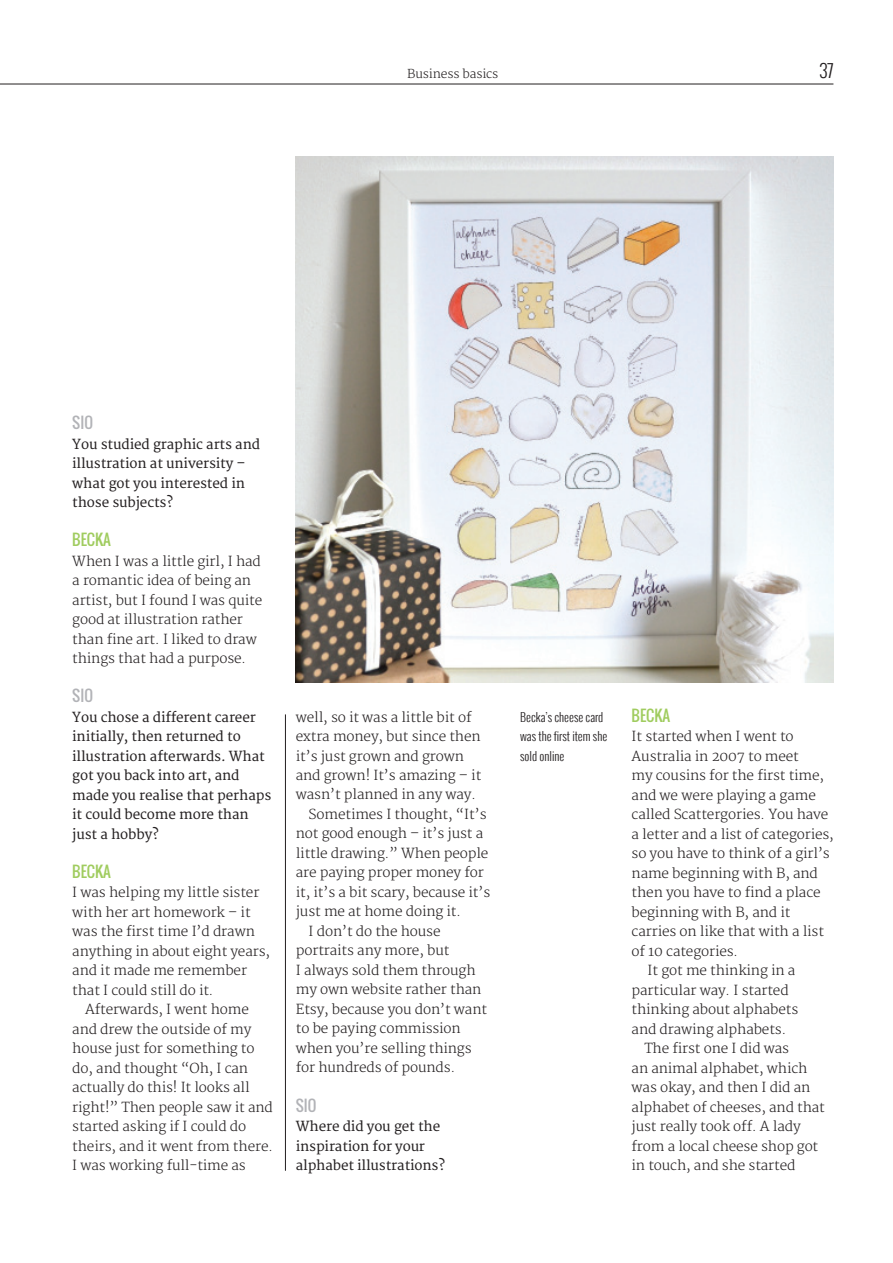
<style>
.page{position:relative;width:893px;height:1263px;background:#fff}
.page>*{position:absolute;margin:0;border:0;box-sizing:border-box;transform-origin:0 0}
.t1{font:300 18px "Oswald";color:#231f20}
.t2{font:15px "Oswald";color:#a0cc5f}
.t3{font:15px "Oswald";color:#b2b3b7}
.t4{font:300 13.5px/19.5px "Merriweather";letter-spacing:-.01em;color:#231f20}
.t5{font:13.5px/19.5px "Merriweather";letter-spacing:-.01em;color:#231f20}
.t6{font:300 12px/19.5px "Oswald";color:#231f20}
.t7{font:300 12px "Merriweather";letter-spacing:-.01em;color:#231f20}
</style>
<div class="page">
<hr style="left:0;top:84px;width:833px;height:1px;background:#231f20">
<hr style="left:285px;top:714px;width:1px;height:457px;background:#231f20">
<img style="left:296px;top:156px;width:537px;height:526px">
<p class="t7" style="left:407px;top:67px;width:93px">Business basics</p>
<h1 class="t1" style="left:819px;top:58px;width:16px">37</h1>
<p class="t3" style="left:72px;top:411px;width:22px">SIO</p>
<p class="t5" style="left:72px;top:435px;width:189px">You studied graphic arts and illustration at university – what got you interested in those subjects?</p>
<p class="t2" style="left:72px;top:528px;width:40px">BECKA</p>
<p class="t4" style="left:72px;top:552px;width:191px">When I was a little girl, I had a romantic idea of being an artist, but I found I was quite good at illustration rather than fine art. I liked to draw things that had a purpose.</p>
<p class="t3" style="left:72px;top:684px;width:22px">SIO</p>
<p class="t5" style="left:72px;top:708px;width:200px">You chose a different career initially, then returned to illustration afterwards. What got you back into art, and made you realise that perhaps it could become more than just a hobby?</p>
<p class="t2" style="left:72px;top:860px;width:40px">BECKA</p>
<p class="t4" style="left:72px;top:883px;width:189px">I was helping my little sister</p>
<p class="t4" style="left:72px;top:903px;width:180px">with her art homework – it</p>
<p class="t4" style="left:72px;top:922px;width:184px">was the first time I’d drawn</p>
<p class="t4" style="left:72px;top:942px;width:199px">anything in about eight years,</p>
<p class="t4" style="left:72px;top:961px;width:176px">and it made me remember</p>
<p class="t4" style="left:72px;top:980px;width:143px">that I could still do it.</p>
<p class="t4" style="left:85px;top:1000px;width:165px">Afterwards, I went home</p>
<p class="t4" style="left:72px;top:1019px;width:181px">and drew the outside of my</p>
<p class="t4" style="left:72px;top:1039px;width:184px">house just for something to</p>
<p class="t4" style="left:72px;top:1058px;width:177px">do, and thought “Oh, I can</p>
<p class="t4" style="left:72px;top:1078px;width:179px">actually do this! It looks all</p>
<p class="t4" style="left:72px;top:1097px;width:202px">right!” Then people saw it and</p>
<p class="t4" style="left:72px;top:1117px;width:175px">started asking if I could do</p>
<p class="t4" style="left:72px;top:1136px;width:202px">theirs, and it went from there.</p>
<p class="t4" style="left:72px;top:1156px;width:175px">I was working full-time as</p>
<p class="t4" style="left:296px;top:707px;width:177px">well, so it was a little bit of</p>
<p class="t4" style="left:296px;top:727px;width:186px">extra money, but since then</p>
<p class="t4" style="left:296px;top:746px;width:170px">it’s just grown and grown</p>
<p class="t4" style="left:296px;top:766px;width:187px">and grown! It’s amazing – it</p>
<p class="t4" style="left:296px;top:785px;width:182px">wasn’t planned in any way.</p>
<p class="t4" style="left:309px;top:805px;width:180px">Sometimes I thought, “It’s</p>
<p class="t4" style="left:296px;top:824px;width:189px">not good enough – it’s just a</p>
<p class="t4" style="left:296px;top:844px;width:194px">little drawing.” When people</p>
<p class="t4" style="left:296px;top:863px;width:190px">are paying proper money for</p>
<p class="t4" style="left:296px;top:883px;width:196px">it, it’s a bit scary, because it’s</p>
<p class="t4" style="left:296px;top:902px;width:167px">just me at home doing it.</p>
<p class="t4" style="left:309px;top:922px;width:134px">I don’t do the house</p>
<p class="t4" style="left:296px;top:941px;width:155px">portraits any more, but</p>
<p class="t4" style="left:296px;top:961px;width:181px">I always sold them through</p>
<p class="t4" style="left:296px;top:980px;width:187px">my own website rather than</p>
<p class="t4" style="left:296px;top:1000px;width:193px">Etsy, because you don’t want</p>
<p class="t4" style="left:296px;top:1019px;width:166px">to be paying commission</p>
<p class="t4" style="left:296px;top:1039px;width:177px">when you’re selling things</p>
<p class="t4" style="left:296px;top:1058px;width:161px">for hundreds of pounds.</p>
<p class="t3" style="left:296px;top:1094px;width:22px">SIO</p>
<p class="t5" style="left:296px;top:1117px;width:151px">Where did you get the inspiration for your alphabet illustrations?</p>
<p class="t6" style="left:520px;top:707px;width:88px">Becka’s cheese card was the first item she sold online</p>
<p class="t2" style="left:632px;top:704px;width:40px">BECKA</p>
<p class="t4" style="left:632px;top:727px;width:164px">It started when I went to</p>
<p class="t4" style="left:632px;top:747px;width:169px">Australia in 2007 to meet</p>
<p class="t4" style="left:632px;top:766px;width:194px">my cousins for the first time,</p>
<p class="t4" style="left:632px;top:786px;width:186px">and we were playing a game</p>
<p class="t4" style="left:632px;top:805px;width:198px">called Scattergories. You have</p>
<p class="t4" style="left:632px;top:824px;width:204px">a letter and a list of categories,</p>
<p class="t4" style="left:632px;top:844px;width:200px">so you have to think of a girl’s</p>
<p class="t4" style="left:632px;top:863px;width:188px">name beginning with B, and</p>
<p class="t4" style="left:632px;top:883px;width:191px">then you have to find a place</p>
<p class="t4" style="left:632px;top:902px;width:160px">beginning with B, and it</p>
<p class="t4" style="left:632px;top:922px;width:194px">carries on like that with a list</p>
<p class="t4" style="left:632px;top:941px;width:108px">of 10 categories.</p>
<p class="t4" style="left:648px;top:961px;width:149px">It got me thinking in a</p>
<p class="t4" style="left:632px;top:980px;width:159px">particular way. I started</p>
<p class="t4" style="left:632px;top:1000px;width:168px">thinking about alphabets</p>
<p class="t4" style="left:632px;top:1019px;width:156px">and drawing alphabets.</p>
<p class="t4" style="left:644px;top:1039px;width:146px">The first one I did was</p>
<p class="t4" style="left:632px;top:1058px;width:177px">an animal alphabet, which</p>
<p class="t4" style="left:632px;top:1078px;width:180px">was okay, and then I did an</p>
<p class="t4" style="left:632px;top:1097px;width:195px">alphabet of cheeses, and that</p>
<p class="t4" style="left:632px;top:1117px;width:170px">just really took off. A lady</p>
<p class="t4" style="left:632px;top:1136px;width:188px">from a local cheese shop got</p>
<p class="t4" style="left:632px;top:1156px;width:165px">in touch, and she started</p>
</div>
